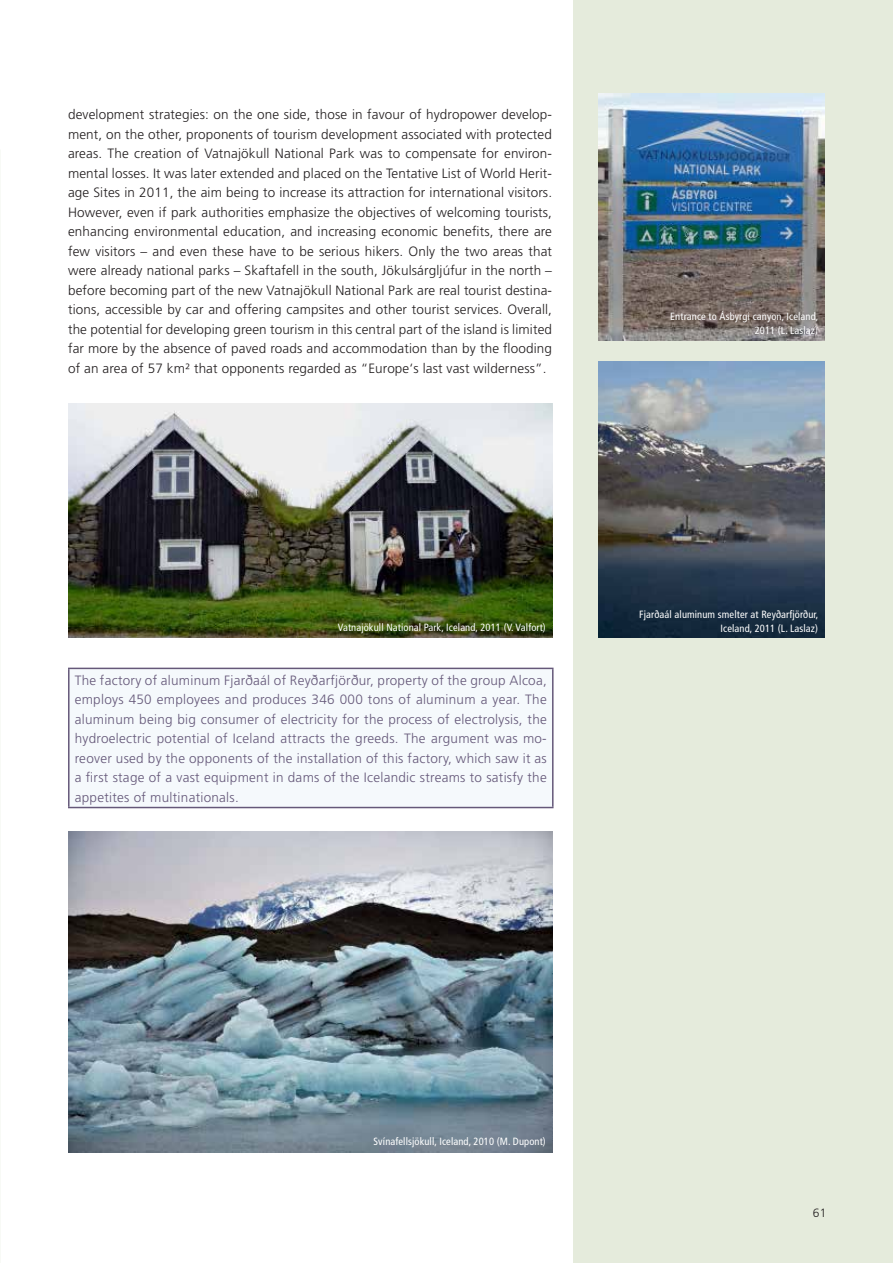
<style>
.page{position:relative;width:893px;height:1263px;background:#fff}
.page>*{position:absolute;margin:0;border:0;box-sizing:border-box;transform-origin:0 0}
.t1{font:300 13.5px/19.5px "Frutiger";letter-spacing:.01em;color:#231f20;text-align:justify}
.t2{font:300 13.5px/19.5px "Frutiger";letter-spacing:.02em;color:#655879;text-align:justify}
.t3{font:300 12px "Frutiger";color:#231f20}
.t4{font:condensed 10.5px/13.5px "Frutiger";letter-spacing:.01em;color:#fff;text-align:right}
</style>
<div class="page">
<div style="left:573px;top:0;width:320px;height:1263px;background:#e5ebdc"></div>
<img style="left:598px;top:94px;width:227px;height:246px">
<img style="left:68px;top:404px;width:484px;height:234px">
<img style="left:68px;top:831px;width:484px;height:321px">
<img style="left:598px;top:361px;width:227px;height:277px">
<div style="left:69px;top:668px;width:484px;height:139px;background:#f5f9fc"></div>
<hr style="left:68px;top:668px;width:486px;height:1px;background:#655879">
<hr style="left:68px;top:669px;width:2px;height:138px;background:#655879">
<hr style="left:552px;top:669px;width:2px;height:138px;background:#655879">
<hr style="left:68px;top:807px;width:486px;height:1px;background:#655879">
<p class="t1" style="left:68px;top:105px;width:486px">development strategies: on the one side, those in favour of hydropower develop&shy;ment, on the other, proponents of tourism development associated with protected areas. The creation of Vatnajökull National Park was to compensate for environ&shy;mental losses. It was later extended and placed on the Tentative List of World Herit&shy;age Sites in 2011, the aim being to increase its attraction for international visitors.<br>However, even if park authorities emphasize the objectives of welcoming tourists, enhancing environmental education, and increasing economic benefits, there are few visitors – and even these have to be serious hikers. Only the two areas that were already national parks – Skaftafell in the south, Jökulsárgljúfur in the north – before becoming part of the new Vatnajökull National Park are real tourist destina&shy;tions, accessible by car and offering campsites and other tourist services. Overall, the potential for developing green tourism in this central part of the island is limited far more by the absence of paved roads and accommodation than by the flooding of an area of 57 km² that opponents regarded as “Europe‘s last vast wilderness”.</p>
<p class="t4" style="left:670px;top:310px;width:150px">Entrance to Ásbyrgi canyon, Iceland,<br>2011 (L. Laslaz)</p>
<p class="t4" style="left:338px;top:620px;width:210px">Vatnajökull National Park, Iceland, 2011 (V. Valfort)</p>
<p class="t2" style="left:75px;top:670px;width:474px">The factory of aluminum Fjarðaál of Reyðarfjörður, property of the group Alcoa, employs 450 employees and produces 346 000 tons of aluminum a year. The aluminum being big consumer of electricity for the process of electrolysis, the hydroelectric potential of Iceland attracts the greeds. The argument was mo&shy;reover used by the opponents of the installation of this factory, which saw it as a first stage of a vast equipment in dams of the Icelandic streams to satisfy the appetites of multinationals.</p>
<p class="t4" style="left:639px;top:608px;width:181px">Fjarðaál aluminum smelter at Reyðarfjörður,<br>Iceland, 2011 (L. Laslaz)</p>
<p class="t4" style="left:374px;top:1135px;width:174px">Svínafellsjökull, Iceland, 2010 (M. Dupont)</p>
<p class="t3" style="left:813px;top:1206px;width:15px">61</p>
</div>
